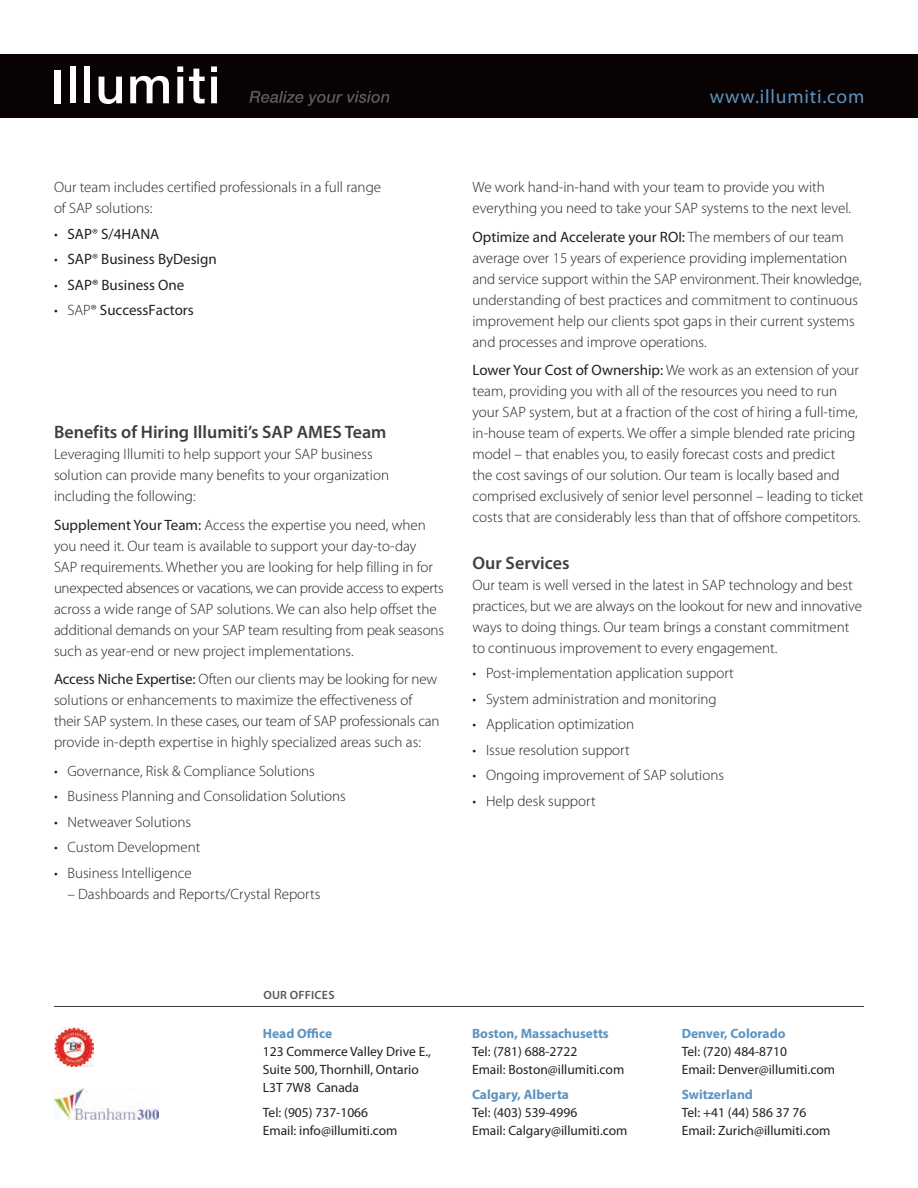
<style>
.page{position:relative;width:918px;height:1188px;background:#fff}
.page>*{position:absolute;margin:0;border:0;box-sizing:border-box;transform-origin:0 0}
.t1{font:19.5px "Myriad Pro";letter-spacing:.04em;color:#5c93c1}
.t2{font:600 18px "Myriad Pro";color:#3e3e3f}
.t3{font:300 15px/21px "Myriad Pro";color:#231f20}
.t4{font:15px "Myriad Pro";color:#231f20}
.t5{font:13.5px/18px "Myriad Pro";color:#231f20}
.t6{font:700 13.5px "Myriad Pro";color:#5c93c1}
.t7{font:600 12px "Myriad Pro";letter-spacing:.02em;color:#57585a}
.s1{font-weight:300}
.s2{font-weight:400}
</style>
<div class="page">
<div style="left:0;top:54px;width:918px;height:63px;background:#080302"></div>
<div style="left:54px;top:70px;width:6px;height:33px;background:#fff"></div>
<div style="left:70px;top:66px;width:6px;height:37px;background:#fff"></div>
<div style="left:84px;top:66px;width:6px;height:37px;background:#fff"></div>
<svg style="left:99px;top:77px;width:23px;height:27px"></svg>
<svg style="left:130px;top:76px;width:39px;height:27px"></svg>
<svg style="left:177px;top:66px;width:6px;height:37px"></svg>
<svg style="left:189px;top:69px;width:16px;height:35px"></svg>
<svg style="left:211px;top:66px;width:6px;height:37px"></svg>
<svg style="left:249px;top:91px;width:140px;height:15px"></svg>
<hr style="left:54px;top:1006px;width:810px;height:1px;background:#3e3e3f">
<img style="left:54px;top:1089px;width:105px;height:30px">
<img style="left:54px;top:1028px;width:39px;height:39px">
<p class="t1" style="left:710px;top:86px;width:156px">www.illumiti.com</p>
<p class="t3" style="left:54px;top:177px;width:329px">Our team includes certified professionals in a full range of SAP solutions:</p>
<p class="t4" style="left:54px;top:224px;width:107px"><span class="s1">•</span> SAP<span class="s1">®</span> S/4HANA</p>
<p class="t4" style="left:54px;top:250px;width:164px"><span class="s1">•</span> SAP<span class="s1">®</span> Business ByDesign</p>
<p class="t4" style="left:54px;top:275px;width:132px"><span class="s1">•</span> SAP® Business One</p>
<p class="t4" style="left:54px;top:301px;width:141px"><span class="s1">• SAP®</span> SuccessFactors</p>
<p class="t2" style="left:54px;top:421px;width:334px">Benefits of Hiring Illumiti’s SAP AMES Team</p>
<p class="t3" style="left:54px;top:444px;width:337px">Leveraging Illumiti to help support your SAP business solution can provide many benefits to your organization including the following:</p>
<p class="t3" style="left:54px;top:514px;width:391px"><span class="s2">Supplement Your Team:</span> Access the expertise you need, when you need it. Our team is available to support your day-to-day<br>SAP requirements. Whether you are looking for help filling in for unexpected absences or vacations, we can provide access to experts across a wide range of SAP solutions. We can also help offset the additional demands on your SAP team resulting from peak seasons such as year-end or new project implementations.</p>
<p class="t3" style="left:54px;top:669px;width:387px"><span class="s2">Access Niche Expertise:</span> Often our clients may be looking for new solutions or enhancements to maximize the effectiveness of their SAP system. In these cases, our team of SAP professionals can provide in-depth expertise in highly specialized areas such as:</p>
<p class="t3" style="left:54px;top:760px;width:262px">• Governance, Risk &amp; Compliance Solutions</p>
<p class="t3" style="left:54px;top:786px;width:293px">• Business Planning and Consolidation Solutions</p>
<p class="t3" style="left:54px;top:811px;width:139px">• Netweaver Solutions</p>
<p class="t3" style="left:54px;top:837px;width:148px">• Custom Development</p>
<p class="t3" style="left:54px;top:862px;width:139px">• Business Intelligence</p>
<p class="t3" style="left:67px;top:883px;width:254px">– Dashboards and Reports/Crystal Reports</p>
<p class="t3" style="left:472px;top:177px;width:380px">We work hand-in-hand with your team to provide you with everything you need to take your SAP systems to the next level.</p>
<p class="t3" style="left:472px;top:226px;width:391px"><span class="s2">Optimize and Accelerate your ROI:</span> The members of our team average over 15 years of experience providing implementation and service support within the SAP environment. Their knowledge, understanding of best practices and commitment to continuous improvement help our clients spot gaps in their current systems and processes and improve operations.</p>
<p class="t3" style="left:472px;top:360px;width:393px"><span class="s2">Lower Your Cost of Ownership:</span> We work as an extension of your team, providing you with all of the resources you need to run your SAP system, but at a fraction of the cost of hiring a full-time, in-house team of experts. We offer a simple blended rate pricing model – that enables you, to easily forecast costs and predict<br>the cost savings of our solution. Our team is locally based and comprised exclusively of senior level personnel – leading to ticket costs that are considerably less than that of offshore competitors.</p>
<p class="t2" style="left:472px;top:551px;width:99px">Our Services</p>
<p class="t3" style="left:472px;top:574px;width:391px">Our team is well versed in the latest in SAP technology and best practices, but we are always on the lookout for new and innovative ways to doing things. Our team brings a constant commitment to continuous improvement to every engagement.</p>
<p class="t3" style="left:472px;top:663px;width:263px">• Post-implementation application support</p>
<p class="t3" style="left:472px;top:688px;width:246px">• System administration and monitoring</p>
<p class="t3" style="left:472px;top:714px;width:163px">• Application optimization</p>
<p class="t3" style="left:472px;top:739px;width:159px">• Issue resolution support</p>
<p class="t3" style="left:472px;top:765px;width:253px">• Ongoing improvement of SAP solutions</p>
<p class="t3" style="left:472px;top:790px;width:125px">• Help desk support</p>
<p class="t7" style="left:263px;top:988px;width:73px">OUR OFFICES</p>
<p class="t6" style="left:263px;top:1024px;width:71px">Head Office</p>
<p class="t5" style="left:263px;top:1043px;width:170px">123 Commerce Valley Drive E.,<br>Suite 500, Thornhill, Ontario</p>
<p class="t5" style="left:263px;top:1079px;width:98px">L3T 7W8 Canada</p>
<p class="t5" style="left:263px;top:1103px;width:107px">Tel: (905) 737-1066</p>
<p class="t5" style="left:263px;top:1121px;width:136px">Email: info@illumiti.com</p>
<p class="t6" style="left:472px;top:1024px;width:138px">Boston, Massachusetts</p>
<p class="t5" style="left:472px;top:1043px;width:107px">Tel: (781) 688-2722</p>
<p class="t5" style="left:472px;top:1061px;width:154px">Email: Boston@illumiti.com</p>
<p class="t6" style="left:472px;top:1085px;width:99px">Calgary, Alberta</p>
<p class="t5" style="left:472px;top:1103px;width:107px">Tel: (403) 539-4996</p>
<p class="t5" style="left:472px;top:1121px;width:157px">Email: Calgary@illumiti.com</p>
<p class="t6" style="left:682px;top:1024px;width:105px">Denver, Colorado</p>
<p class="t5" style="left:682px;top:1043px;width:107px">Tel: (720) 484-8710</p>
<p class="t5" style="left:682px;top:1061px;width:155px">Email: Denver@illumiti.com</p>
<p class="t6" style="left:682px;top:1085px;width:73px">Switzerland</p>
<p class="t5" style="left:682px;top:1103px;width:126px">Tel: +41 (44) 586 37 76</p>
<p class="t5" style="left:682px;top:1121px;width:150px">Email: Zurich@illumiti.com</p>
</div>
